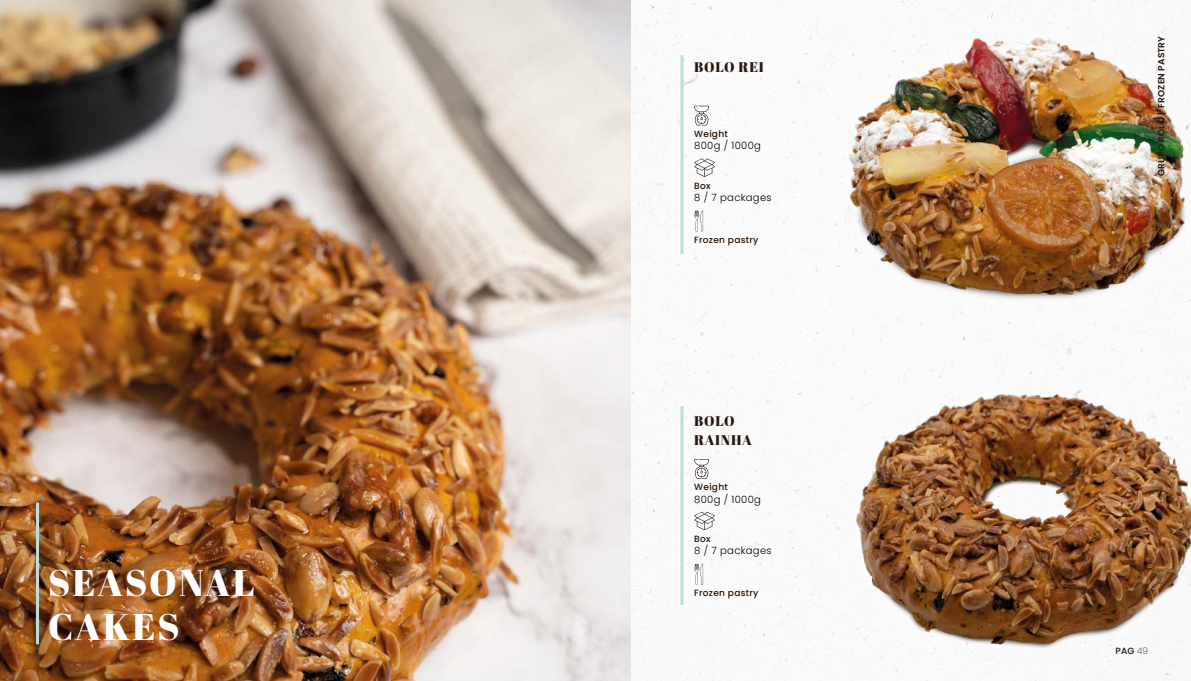
<style>
.page{position:relative;width:1191px;height:681px;background:#fff}
.page>*{position:absolute;margin:0;border:0;box-sizing:border-box;transform-origin:0 0}
.t1{font:37px/44.4px "Abril Fatface";letter-spacing:.05em;color:#fff}
.t2{font:14px/19px "Abril Fatface";letter-spacing:.05em;color:#261711}
.t3{font:300 10px "Poppins";letter-spacing:.03em;color:#000}
.t4{font:500 9px "Poppins";letter-spacing:.03em;color:#281200}
.t5{font:600 9px "Poppins";letter-spacing:.01em;color:#26160f}
.t6{font:500 9px "Poppins";color:#261611}
.s1{font-weight:200}
</style>
<div class="page">
<img style="left:0;top:0;width:630px;height:680px">
<hr style="left:36px;top:502px;width:3px;height:142px;background:#badfdc">
<img style="left:798px;top:0;width:393px;height:336px">
<hr style="left:680px;top:406px;width:3px;height:198px;background:#badfdc">
<hr style="left:680px;top:55px;width:3px;height:198px;background:#badfdc">
<svg style="left:694px;top:210px;width:9px;height:21px"></svg>
<svg style="left:694px;top:106px;width:15px;height:19px"></svg>
<svg style="left:694px;top:158px;width:21px;height:19px"></svg>
<svg style="left:694px;top:563px;width:9px;height:21px"></svg>
<svg style="left:694px;top:459px;width:15px;height:19px"></svg>
<svg style="left:694px;top:511px;width:21px;height:19px"></svg>
<img style="left:798px;top:344px;width:393px;height:336px">
<h1 class="t1" style="left:48px;top:559px;width:208px">SEASONAL<br>CAKES</h1>
<h2 class="t2" style="left:694px;top:57px;width:71px">BOLO REI</h2>
<p class="t4" style="left:694px;top:129px;width:35px">Weight</p>
<p class="t3" style="left:694px;top:140px;width:68px">800g / 1000g</p>
<p class="t4" style="left:694px;top:180px;width:18px">Box</p>
<p class="t3" style="left:694px;top:192px;width:79px">8 / 7 packages</p>
<p class="t4" style="left:694px;top:234px;width:66px">Frozen pastry</p>
<h2 class="t2" style="left:694px;top:410px;width:59px">BOLO<br>RAINHA</h2>
<p class="t4" style="left:694px;top:482px;width:35px">Weight</p>
<p class="t3" style="left:694px;top:493px;width:68px">800g / 1000g</p>
<p class="t4" style="left:694px;top:533px;width:18px">Box</p>
<p class="t3" style="left:694px;top:544px;width:79px">8 / 7 packages</p>
<p class="t4" style="left:694px;top:587px;width:66px">Frozen pastry</p>
<p class="t5" style="left:1156px;top:176px;width:141px;rotate:-90deg">GRUPO ROLO | FROZEN PASTRY</p>
<p class="t6" style="left:1115px;top:645px;width:34px">PAG <span class="s1">49</span></p>
</div>
